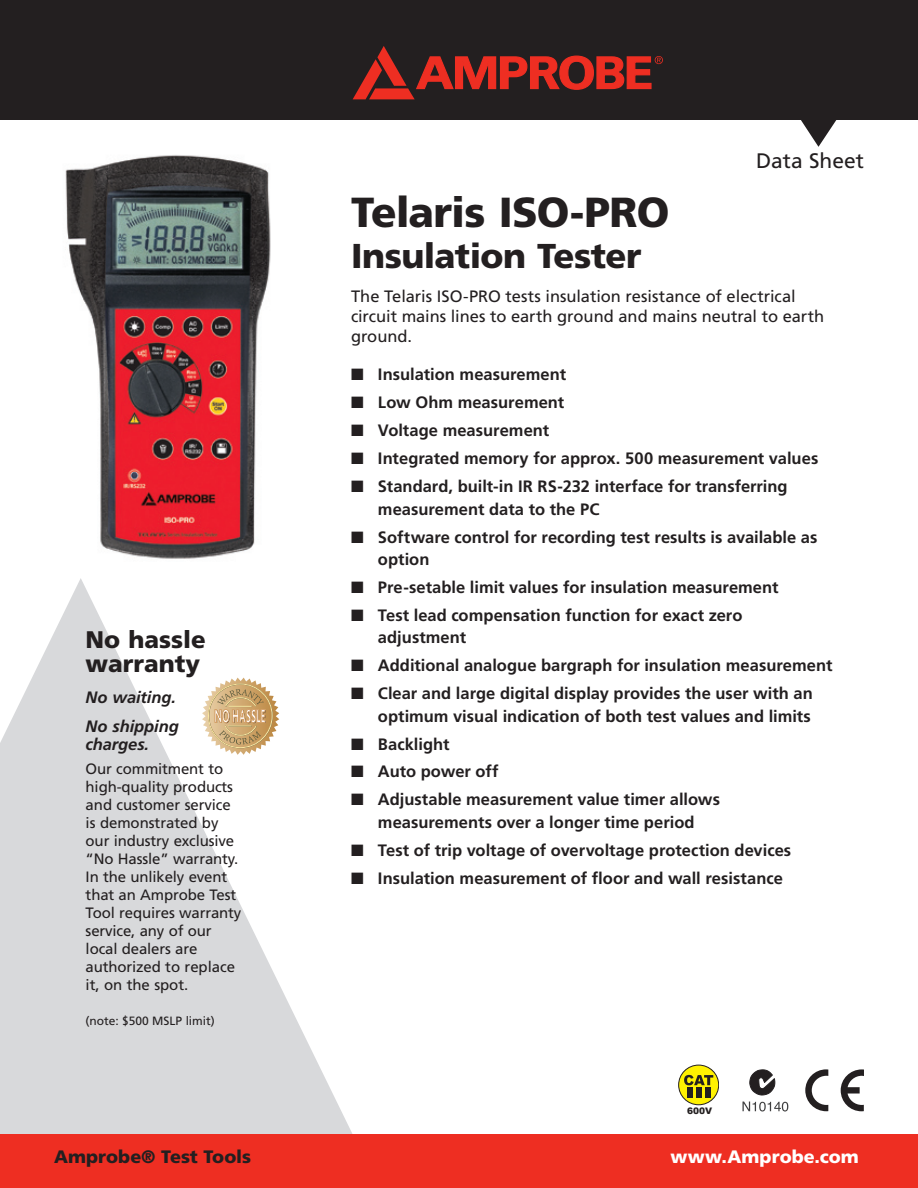
<style>
.page{position:relative;width:918px;height:1188px;background:#fff}
.page>*{position:absolute;margin:0;border:0;box-sizing:border-box;transform-origin:0 0}
.t1{font:900 42px "Frutiger";letter-spacing:-.025em;color:#231f20}
.t2{font:900 34.5px "Frutiger";letter-spacing:-.015em;color:#231f20}
.t3{font:900 24px/24px "Frutiger";color:#231f20}
.t4{font:21px "Frutiger";color:#231f20}
.t5{font:900 18px "Frutiger";color:#231f20}
.t6{font:900 18px "Frutiger";letter-spacing:.005em;color:#fff}
.t7{font:700 16.5px/22.5px "Frutiger";color:#231f20}
.t8{font:16.5px/19.8px "Frutiger";letter-spacing:-.005em;color:#231f20}
.t9{font:italic 700 16.5px/28.5px "Frutiger";letter-spacing:-.005em;color:#231f20}
.t10{font:15px/18px "Frutiger";letter-spacing:-.01em;color:#231f20}
.t11{font:12px "Frutiger";letter-spacing:-.005em;color:#231f20}
.t12{font:900 9px "Arial";color:#231f20}
</style>
<div class="page">
<svg style="left:0;top:578px;width:353px;height:556px;fill:#d8d9db"></svg>
<div style="left:0;top:0;width:918px;height:120px;background:#231f20"></div>
<div style="left:0;top:1134px;width:918px;height:54px;background:#ee2e22"></div>
<svg style="left:353px;top:46px;width:310px;height:53px"></svg>
<svg style="left:801px;top:120px;width:36px;height:27px"></svg>
<svg style="left:202px;top:678px;width:77px;height:77px"></svg>
<svg style="left:841px;top:1069px;width:23px;height:42px"></svg>
<svg style="left:805px;top:1069px;width:23px;height:42px"></svg>
<svg style="left:742px;top:1102px;width:46px;height:10px"></svg>
<svg style="left:749px;top:1069px;width:27px;height:27px"></svg>
<svg style="left:679px;top:1065px;width:40px;height:40px"></svg>
<div style="left:678px;top:1065px;width:41px;height:40px;border:1px solid #231f20;border-radius:50%"></div>
<svg style="left:684px;top:1075px;width:29px;height:10px"></svg>
<div style="left:687px;top:1088px;width:5px;height:10px;background:#231f20"></div>
<div style="left:696px;top:1088px;width:6px;height:10px;background:#231f20"></div>
<div style="left:705px;top:1088px;width:6px;height:10px;background:#231f20"></div>
<img style="left:65px;top:155px;width:206px;height:404px">
<h3 class="t3" style="left:86px;top:627px;width:122px">No hassle warranty</h3>
<p class="t9" style="left:86px;top:683px;width:95px">No waiting.<br>No shipping</p>
<p class="t9" style="left:86px;top:730px;width:65px">charges.</p>
<p class="t10" style="left:86px;top:760px;width:157px">Our commitment to high-quality products and customer service is demonstrated by our industry exclusive “No Hassle” warranty.<br>In the unlikely event that an Amprobe Test<br>Tool requires warranty service, any of our local dealers are authorized to replace it, on the spot.</p>
<p class="t11" style="left:86px;top:1014px;width:131px">(note: $500 MSLP limit)</p>
<p class="t4" style="left:756px;top:148px;width:109px">Data Sheet</p>
<h1 class="t1" style="left:351px;top:187px;width:320px">Telaris ISO-PRO</h1>
<h2 class="t2" style="left:351px;top:235px;width:292px">Insulation Tester</h2>
<p class="t8" style="left:351px;top:286px;width:475px">The Telaris ISO-PRO tests insulation resistance of electrical circuit mains lines to earth ground and mains neutral to earth ground.</p>
<p class="t7" style="left:351px;top:363px;width:217px">■ Insulation measurement</p>
<p class="t7" style="left:351px;top:391px;width:215px">■ Low Ohm measurement</p>
<p class="t7" style="left:351px;top:419px;width:200px">■ Voltage measurement</p>
<p class="t7" style="left:351px;top:447px;width:469px">■ Integrated memory for approx. 500 measurement values</p>
<p class="t7" style="left:378px;top:475px;width:411px;text-indent:-27px">■ Standard, built-in IR RS-232 interface for transferring measurement data to the PC</p>
<p class="t7" style="left:378px;top:525px;width:441px;text-indent:-27px">■ Software control for recording test results is available as option</p>
<p class="t7" style="left:351px;top:576px;width:429px">■ Pre-setable limit values for insulation measurement</p>
<p class="t7" style="left:378px;top:604px;width:366px;text-indent:-27px">■ Test lead compensation function for exact zero adjustment</p>
<p class="t7" style="left:351px;top:654px;width:483px">■ Additional analogue bargraph for insulation measurement</p>
<p class="t7" style="left:351px;top:682px;width:463px;text-align:right">■ Clear and large digital display provides the user with an optimum visual indication of both test values and limits</p>
<p class="t7" style="left:351px;top:732px;width:100px">■ Backlight</p>
<p class="t7" style="left:351px;top:760px;width:149px">■ Auto power off</p>
<p class="t7" style="left:351px;top:788px;width:371px;text-align:center">■ Adjustable measurement value timer allows measurements over a longer time period</p>
<p class="t7" style="left:351px;top:839px;width:442px">■ Test of trip voltage of overvoltage protection devices</p>
<p class="t7" style="left:351px;top:867px;width:433px">■ Insulation measurement of floor and wall resistance</p>
<p class="t12" style="left:687px;top:1104px;width:27px">600V</p>
<p class="t5" style="left:54px;top:1146px;width:199px">Amprobe® Test Tools</p>
<p class="t6" style="left:670px;top:1146px;width:190px">www.Amprobe.com</p>
</div>
